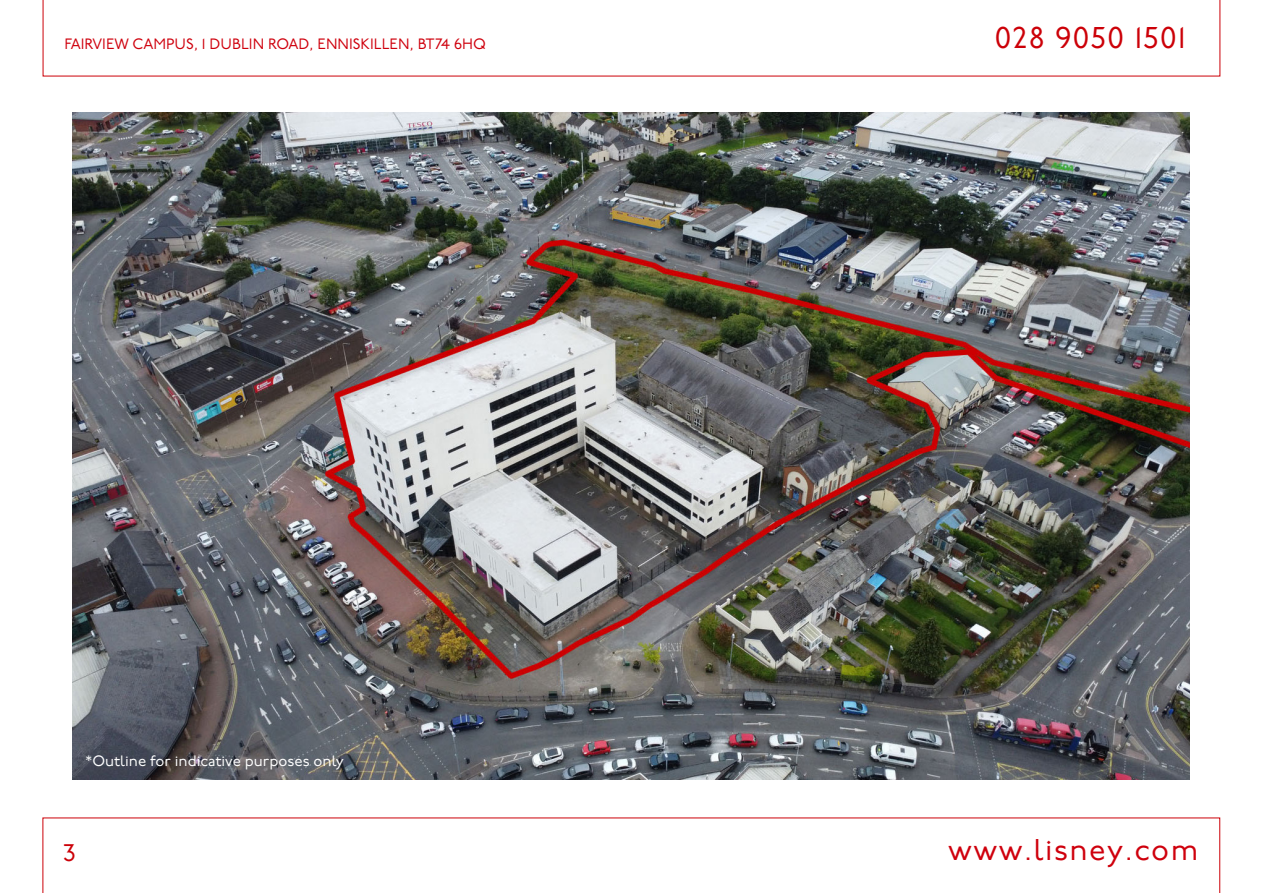
<style>
.page{position:relative;width:1263px;height:893px;background:#fff}
.page>*{position:absolute;margin:0;border:0;box-sizing:border-box;transform-origin:0 0}
.t1{font:30px "P22 Underground";letter-spacing:.05em;color:#cf000d}
.t2{font:30px "P22 Underground";letter-spacing:.05em;color:#cc0008}
.t3{font:24px "P22 Underground";color:#cc0008}
.t4{font:15px "P22 Underground";color:#cf000d}
.t5{font:15px "P22 Underground";color:#fff}
</style>
<div class="page">
<img style="left:73px;top:113px;width:1116px;height:667px">
<svg style="left:43px;top:818px;width:1177px;height:75px"></svg>
<p class="t4" style="left:64px;top:36px;width:423px">FAIRVIEW CAMPUS, 1 DUBLIN ROAD, ENNISKILLEN, BT74 6HQ</p>
<p class="t5" style="left:86px;top:752px;width:260px">*Outline for indicative purposes only</p>
<h2 class="t3" style="left:64px;top:839px;width:14px">3</h2>
<h1 class="t2" style="left:995px;top:21px;width:192px">028 9050 1501</h1>
<h1 class="t1" style="left:948px;top:833px;width:252px">www.lisney.com</h1>
</div>
